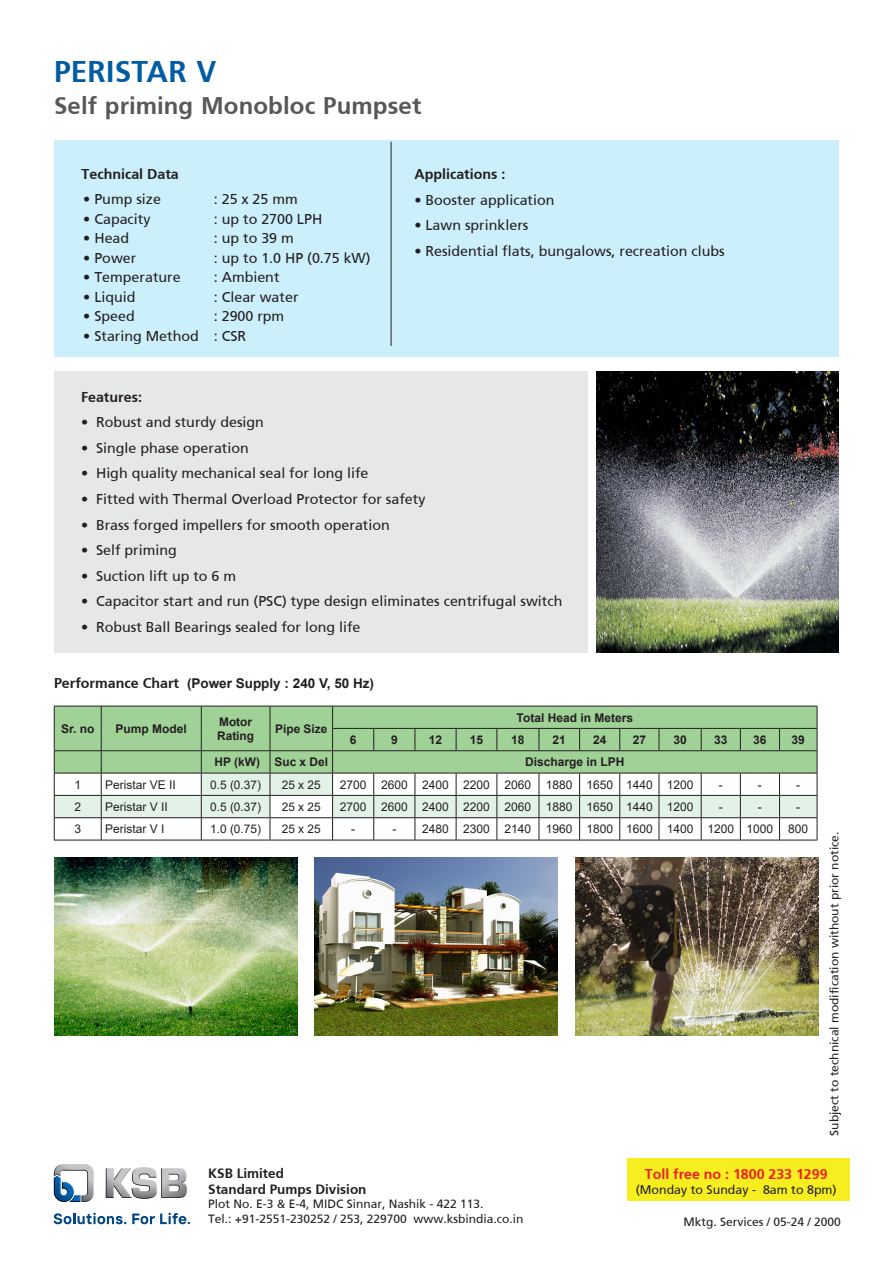
<style>
.page{position:relative;width:893px;height:1263px;background:#fff}
.page>*{position:absolute;margin:0;border:0;box-sizing:border-box;transform-origin:0 0}
._01_Heading_Title{font:700 29.85px "Frutiger";letter-spacing:.01em;color:#015ca3}
._01_Heading_Title-2{font:700 24px "Frutiger";letter-spacing:.005em;color:#57585a}
.t1{font:14.25px "Frutiger Roman";color:#231f20}
.t2{font:700 14.25px "Frutiger";color:#231f20}
.t3{font:700 14.1px "Frutiger";color:#ee1d23}
.t4{font:700 13.5px "Arial";color:#231f20}
.t5{font:700 13.5px "Frutiger";color:#231f20}
.t6{font:12.45px "Frutiger Roman";color:#231f20}
.t7{font:12px "Frutiger Roman";color:#231f20}
.t8{font:12px "Arial";color:#231f20}
.t9{font:700 12px "Arial";color:#231f20}
.t10{font:11.85px "Arial";color:#231f20}
.t11{font:700 11.85px/14.2px "Arial";color:#231f20}
.s1{font-family:"Frutiger";font-size:14.25px}
</style>
<div class="page">
<div style="left:54px;top:141px;width:785px;height:216px;background:#cceffc"></div>
<div style="left:54px;top:371px;width:534px;height:282px;background:#e6e7e9"></div>
<hr style="left:391px;top:142px;width:1px;height:204px;background:#231f20">
<img style="left:597px;top:372px;width:242px;height:280px">
<img style="left:54px;top:857px;width:243px;height:178px">
<img style="left:315px;top:857px;width:243px;height:178px">
<img style="left:575px;top:857px;width:243px;height:178px">
<hr style="left:54px;top:840px;width:47px;height:1px;background:#231f20">
<hr style="left:101px;top:840px;width:100px;height:1px;background:#231f20">
<hr style="left:201px;top:840px;width:69px;height:1px;background:#231f20">
<hr style="left:332px;top:840px;width:42px;height:1px;background:#231f20">
<hr style="left:374px;top:840px;width:41px;height:1px;background:#231f20">
<hr style="left:415px;top:840px;width:41px;height:1px;background:#231f20">
<hr style="left:456px;top:840px;width:41px;height:1px;background:#231f20">
<hr style="left:497px;top:840px;width:42px;height:1px;background:#231f20">
<hr style="left:539px;top:840px;width:41px;height:1px;background:#231f20">
<hr style="left:580px;top:840px;width:40px;height:1px;background:#231f20">
<hr style="left:620px;top:840px;width:39px;height:1px;background:#231f20">
<hr style="left:659px;top:840px;width:42px;height:1px;background:#231f20">
<hr style="left:701px;top:840px;width:39px;height:1px;background:#231f20">
<hr style="left:740px;top:840px;width:39px;height:1px;background:#231f20">
<hr style="left:779px;top:840px;width:38px;height:1px;background:#231f20">
<svg style="left:54px;top:706px;width:764px;height:134px"></svg>
<hr style="left:270px;top:840px;width:62px;height:1px;background:#231f20">
<div style="left:627px;top:1158px;width:222px;height:43px;background:#f7ee1f"></div>
<svg style="left:106px;top:1167px;width:81px;height:32px"></svg>
<svg style="left:54px;top:1164px;width:40px;height:38px"></svg>
<svg style="left:54px;top:1213px;width:72px;height:11px"></svg>
<svg style="left:132px;top:1213px;width:58px;height:11px"></svg>
<p class="_01_Heading_Title" style="left:54px;top:54px;width:164px">PERISTAR V</p>
<p class="_01_Heading_Title-2" style="left:54px;top:91px;width:369px">Self priming Monobloc Pumpset</p>
<p class="t2" style="left:82px;top:166px;width:99px">Technical Data</p>
<p class="t1" style="left:83px;top:191px;width:79px">• Pump size</p>
<p class="t1" style="left:214px;top:191px;width:85px">: 25 x 25 mm</p>
<p class="t1" style="left:83px;top:210px;width:69px">• Capacity</p>
<p class="t1" style="left:214px;top:210px;width:110px">: up to 2700 LPH</p>
<p class="t1" style="left:83px;top:230px;width:47px">• Head</p>
<p class="t1" style="left:214px;top:230px;width:81px">: up to 39 m</p>
<p class="t1" style="left:83px;top:249px;width:55px">• Power</p>
<p class="t1" style="left:214px;top:249px;width:158px">: up to 1.0 HP (0.75 kW)</p>
<p class="t1" style="left:83px;top:269px;width:99px">• Temperature</p>
<p class="t1" style="left:214px;top:269px;width:67px">: Ambient</p>
<p class="t1" style="left:83px;top:289px;width:54px">• Liquid</p>
<p class="t1" style="left:214px;top:289px;width:86px">: Clear water</p>
<p class="t1" style="left:83px;top:308px;width:53px">• Speed</p>
<p class="t1" style="left:214px;top:308px;width:72px">: 2900 rpm</p>
<p class="t1" style="left:83px;top:328px;width:164px">• Staring Method : CSR</p>
<p class="t2" style="left:414px;top:166px;width:93px">Applications :</p>
<p class="t1" style="left:414px;top:191px;width:142px">• Booster application</p>
<p class="t1" style="left:414px;top:217px;width:116px">• Lawn sprinklers</p>
<p class="t1" style="left:414px;top:242px;width:312px">• Residential flats, bungalows, recreation clubs</p>
<p class="t2" style="left:81px;top:389px;width:62px">Features:</p>
<p class="t1" style="left:81px;top:414px;width:184px">• Robust and sturdy design</p>
<p class="t1" style="left:81px;top:440px;width:169px">• Single phase operation</p>
<p class="t1" style="left:81px;top:465px;width:289px">• High quality mechanical seal for long life</p>
<p class="t1" style="left:81px;top:491px;width:346px">• Fitted with Thermal Overload Protector for safety</p>
<p class="t1" style="left:81px;top:516px;width:310px">• Brass forged impellers for smooth operation</p>
<p class="t1" style="left:81px;top:542px;width:97px">• Self priming</p>
<p class="t1" style="left:81px;top:567px;width:157px">• Suction lift up to 6 m</p>
<p class="t1" style="left:81px;top:593px;width:483px">• Capacitor start and run (PSC) type design eliminates centrifugal switch</p>
<p class="t1" style="left:81px;top:618px;width:281px">• Robust Ball Bearings sealed for long life</p>
<p class="t4" style="left:54px;top:674px;width:322px"><span class="s1">Performance Chart</span> (Power Supply : 240 V, 50 Hz)</p>
<p class="t9" style="left:61px;top:720px;width:35px">Sr. no</p>
<p class="t9" style="left:116px;top:720px;width:73px">Pump Model</p>
<p class="t11" style="left:217px;top:714px;width:38px">Motor<br>Rating</p>
<p class="t11" style="left:275px;top:721px;width:54px">Pipe Size</p>
<p class="t9" style="left:517px;top:709px;width:118px">Total Head in Meters</p>
<p class="t9" style="left:350px;top:731px;width:8px">6</p>
<p class="t9" style="left:391px;top:731px;width:8px">9</p>
<p class="t9" style="left:429px;top:731px;width:15px">12</p>
<p class="t9" style="left:470px;top:731px;width:15px">15</p>
<p class="t9" style="left:511px;top:731px;width:15px">18</p>
<p class="t9" style="left:553px;top:731px;width:15px">21</p>
<p class="t9" style="left:593px;top:731px;width:15px">24</p>
<p class="t9" style="left:633px;top:731px;width:15px">27</p>
<p class="t9" style="left:673px;top:731px;width:15px">30</p>
<p class="t9" style="left:714px;top:731px;width:15px">33</p>
<p class="t9" style="left:753px;top:731px;width:15px">36</p>
<p class="t9" style="left:792px;top:731px;width:15px">39</p>
<p class="t11" style="left:215px;top:755px;width:47px">HP (kW)</p>
<p class="t11" style="left:275px;top:755px;width:55px">Suc x Del</p>
<p class="t9" style="left:525px;top:754px;width:101px">Discharge in LPH</p>
<p class="t8" style="left:74px;top:776px;width:8px">1</p>
<p class="t8" style="left:105px;top:776px;width:72px">Peristar VE II</p>
<p class="t10" style="left:210px;top:776px;width:52px">0.5 (0.37)</p>
<p class="t10" style="left:282px;top:776px;width:40px">25 x 25</p>
<p class="t8" style="left:340px;top:776px;width:28px">2700</p>
<p class="t8" style="left:381px;top:776px;width:28px">2600</p>
<p class="t8" style="left:422px;top:776px;width:28px">2400</p>
<p class="t8" style="left:463px;top:776px;width:28px">2200</p>
<p class="t8" style="left:505px;top:776px;width:28px">2060</p>
<p class="t8" style="left:546px;top:776px;width:28px">1880</p>
<p class="t8" style="left:586px;top:776px;width:28px">1650</p>
<p class="t8" style="left:626px;top:776px;width:28px">1440</p>
<p class="t8" style="left:667px;top:776px;width:28px">1200</p>
<p class="t8" style="left:719px;top:776px;width:5px">-</p>
<p class="t8" style="left:758px;top:776px;width:5px">-</p>
<p class="t8" style="left:796px;top:776px;width:5px">-</p>
<p class="t8" style="left:74px;top:798px;width:8px">2</p>
<p class="t8" style="left:105px;top:798px;width:64px">Peristar V II</p>
<p class="t10" style="left:210px;top:798px;width:52px">0.5 (0.37)</p>
<p class="t10" style="left:282px;top:798px;width:40px">25 x 25</p>
<p class="t8" style="left:340px;top:798px;width:28px">2700</p>
<p class="t8" style="left:381px;top:798px;width:28px">2600</p>
<p class="t8" style="left:422px;top:798px;width:28px">2400</p>
<p class="t8" style="left:463px;top:798px;width:28px">2200</p>
<p class="t8" style="left:505px;top:798px;width:28px">2060</p>
<p class="t8" style="left:546px;top:798px;width:28px">1880</p>
<p class="t8" style="left:586px;top:798px;width:28px">1650</p>
<p class="t8" style="left:626px;top:798px;width:28px">1440</p>
<p class="t8" style="left:667px;top:798px;width:28px">1200</p>
<p class="t8" style="left:719px;top:798px;width:5px">-</p>
<p class="t8" style="left:758px;top:798px;width:5px">-</p>
<p class="t8" style="left:796px;top:798px;width:5px">-</p>
<p class="t8" style="left:74px;top:821px;width:8px">3</p>
<p class="t8" style="left:105px;top:821px;width:61px">Peristar V I</p>
<p class="t10" style="left:210px;top:821px;width:52px">1.0 (0.75)</p>
<p class="t10" style="left:282px;top:821px;width:40px">25 x 25</p>
<p class="t8" style="left:351px;top:821px;width:5px">-</p>
<p class="t8" style="left:392px;top:821px;width:5px">-</p>
<p class="t8" style="left:422px;top:821px;width:28px">2480</p>
<p class="t8" style="left:463px;top:821px;width:28px">2300</p>
<p class="t8" style="left:505px;top:821px;width:28px">2140</p>
<p class="t8" style="left:546px;top:821px;width:28px">1960</p>
<p class="t8" style="left:586px;top:821px;width:28px">1800</p>
<p class="t8" style="left:626px;top:821px;width:28px">1600</p>
<p class="t8" style="left:667px;top:821px;width:28px">1400</p>
<p class="t8" style="left:707px;top:821px;width:28px">1200</p>
<p class="t8" style="left:747px;top:821px;width:28px">1000</p>
<p class="t8" style="left:788px;top:821px;width:22px">800</p>
<p class="t7" style="left:827px;top:1135px;width:306px;rotate:-90deg">Subject to technical modification without prior notice.</p>
<p class="t5" style="left:208px;top:1165px;width:77px">KSB Limited</p>
<p class="t5" style="left:208px;top:1181px;width:160px">Standard Pumps Division</p>
<p class="t7" style="left:208px;top:1197px;width:277px">Plot No. E-3 &amp; E-4, MIDC Sinnar, Nashik - 422 113.</p>
<p class="t7" style="left:208px;top:1211px;width:317px">Tel.: +91-2551-230252 / 253, 229700 www.ksbindia.co.in</p>
<p class="t7" style="left:683px;top:1215px;width:159px">Mktg. Services / 05-24 / 2000</p>
<p class="t3" style="left:645px;top:1166px;width:184px">Toll free no : 1800 233 1299</p>
<p class="t6" style="left:636px;top:1182px;width:203px">(Monday to Sunday - 8am to 8pm)</p>
</div>
